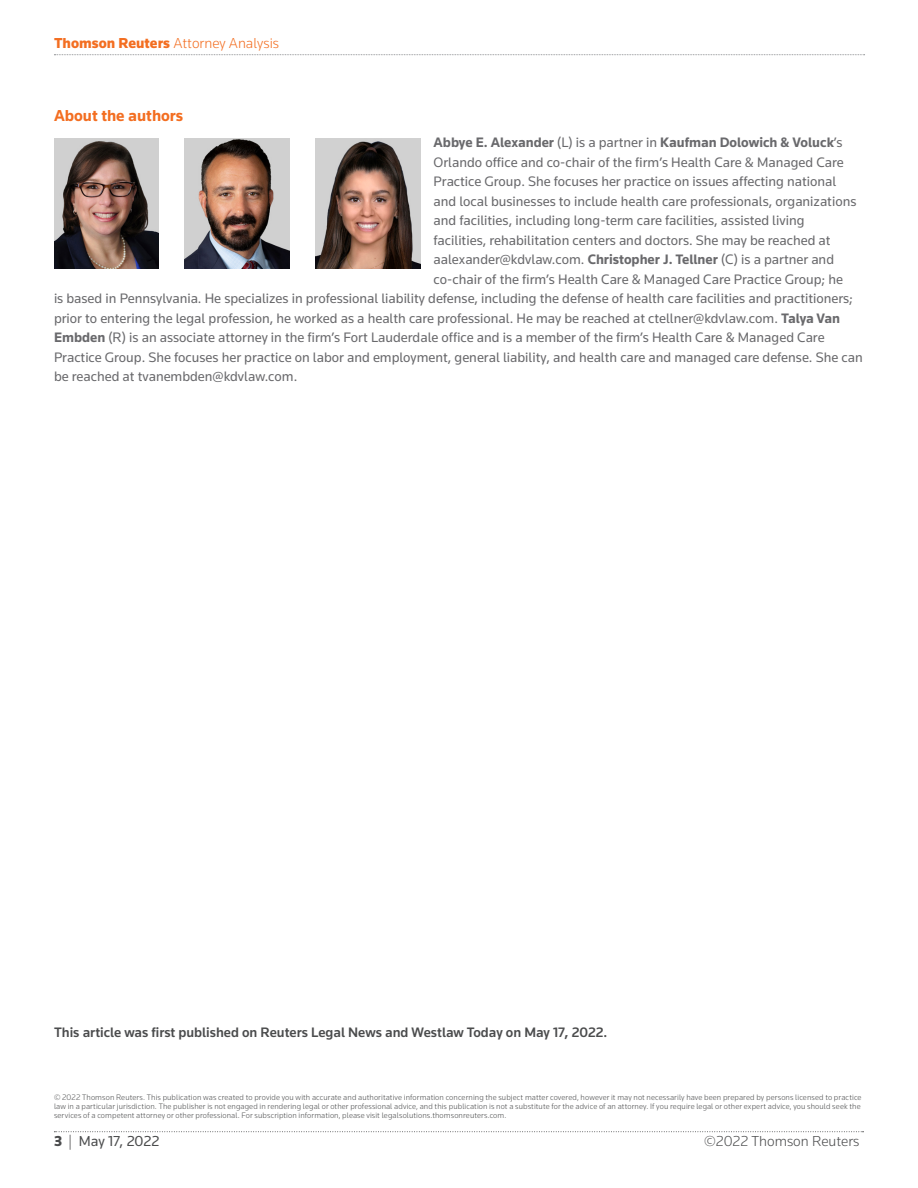
<style>
.page{position:relative;width:918px;height:1188px;background:#fff}
.page>*{position:absolute;margin:0;border:0;box-sizing:border-box;transform-origin:0 0}
.Subhead{font:700 16.5px "Knowledge";color:#f36e21}
.t1{font:300 15px "Knowledge";color:#f36e21}
.t2{font:300 15px "Knowledge";color:#4b4c4d}
.t3{font:15px "Knowledge";color:#4b4c4d}
.Authors{font:14.25px "Knowledge";color:#69696c}
.Authors-2{font:500 14.25px "Knowledge";color:#4b4c4d}
.Authors-3{font:700 14.25px "Knowledge";color:#69696c}
.t4{font:300 8.25px/9px "Knowledge";letter-spacing:.01em;color:#4b4c4d;text-align:justify}
.s1{font-weight:900}
.s2{font-weight:400}
.s3{font-weight:700}
.s4{font-weight:300}
</style>
<div class="page">
<svg style="left:54px;top:54px;width:811px;height:1px"></svg>
<svg style="left:54px;top:1131px;width:810px;height:1px"></svg>
<img style="left:54px;top:138px;width:105px;height:131px">
<img style="left:185px;top:138px;width:104px;height:131px">
<img style="left:315px;top:138px;width:105px;height:131px">
<p class="t1" style="left:54px;top:33px;width:227px"><span class="s1">Thomson Reuters</span> Attorney Analysis</p>
<p class="Subhead" style="left:54px;top:105px;width:131px">About the authors</p>
<p class="Authors-3" style="left:434px;top:133px;width:411px">Abbye E. Alexander <span class="s2">(L) is a partner in</span> Kaufman Dolowich &amp; Voluck<span class="s2">’s</span></p>
<p class="Authors" style="left:434px;top:153px;width:412px">Orlando office and co-chair of the firm’s Health Care &amp; Managed Care</p>
<p class="Authors" style="left:434px;top:172px;width:404px">Practice Group. She focuses her practice on issues affecting national</p>
<p class="Authors" style="left:434px;top:192px;width:424px">and local businesses to include health care professionals, organizations</p>
<p class="Authors" style="left:434px;top:211px;width:372px">and facilities, including long-term care facilities, assisted living</p>
<p class="Authors" style="left:434px;top:231px;width:399px">facilities, rehabilitation centers and doctors. She may be reached at</p>
<p class="Authors" style="left:434px;top:250px;width:402px">aalexander@kdvlaw.com. <span class="s3">Christopher J. Tellner</span> (C) is a partner and</p>
<p class="Authors" style="left:434px;top:270px;width:411px">co-chair of the firm’s Health Care &amp; Managed Care Practice Group; he</p>
<p class="Authors" style="left:54px;top:289px;width:801px">is based in Pennsylvania. He specializes in professional liability defense, including the defense of health care facilities and practitioners;</p>
<p class="Authors" style="left:54px;top:309px;width:788px">prior to entering the legal profession, he worked as a health care professional. He may be reached at ctellner@kdvlaw.com. <span class="s3">Talya Van</span></p>
<p class="Authors" style="left:54px;top:328px;width:772px"><span class="s3">Embden</span> (R) is an associate attorney in the firm’s Fort Lauderdale office and is a member of the firm’s Health Care &amp; Managed Care</p>
<p class="Authors" style="left:54px;top:348px;width:810px">Practice Group. She focuses her practice on labor and employment, general liability, and health care and managed care defense. She can</p>
<p class="Authors" style="left:54px;top:367px;width:245px">be reached at tvanembden@kdvlaw.com.</p>
<p class="Authors-2" style="left:54px;top:1024px;width:555px">This article was first published on Reuters Legal News and Westlaw Today on May 17, 2022.</p>
<p class="t4" style="left:54px;top:1093px;width:809px">© 2022 Thomson Reuters. This publication was created to provide you with accurate and authoritative information concerning the subject matter covered, however it may not necessarily have been prepared by persons licensed to practice law in a particular jurisdiction. The publisher is not engaged in rendering legal or other professional advice, and this publication is not a substitute for the advice of an attorney. If you require legal or other expert advice, you should seek the services of a competent attorney or other professional. For subscription information, please visit legalsolutions.thomsonreuters.com.</p>
<p class="t3" style="left:54px;top:1131px;width:107px"><span class="s1">3</span> <span class="s4">|</span> May 17, 2022</p>
<p class="t2" style="left:704px;top:1131px;width:157px">©2022 Thomson Reuters</p>
</div>
